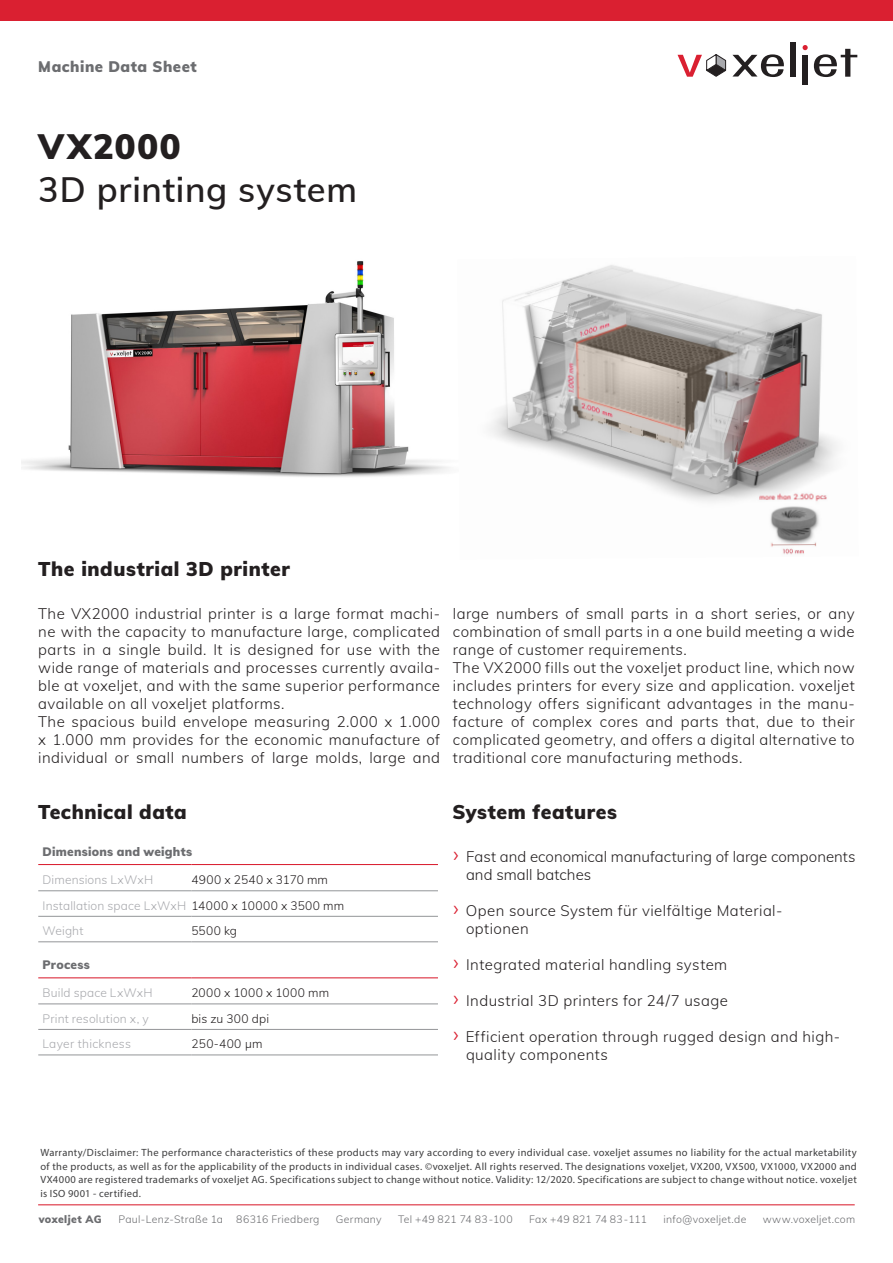
<style>
.page{position:relative;width:893px;height:1263px;background:#fff}
.page>*{position:absolute;margin:0;border:0;box-sizing:border-box;transform-origin:0 0}
.t1{font:600 34.5px "Muli";letter-spacing:.02em;color:#231f20}
.t2{font:900 34.5px "Muli";letter-spacing:.05em;color:#231f20}
.t3{font:900 19.5px "Muli";letter-spacing:.03em;color:#231f20}
.Stichpunkte{font:300 15px/18px "Muli";letter-spacing:.03em;color:#231f20;text-align:justify}
.Stichpunkte-2{font:300 15px/18px "Muli";color:#231f20}
.t4{font:900 15px "Muli";letter-spacing:.035em;color:#6c6d70}
.t5{font:300 12px "Muli";letter-spacing:.015em;color:#a8a9ad}
.t6{font:300 12px "Muli";letter-spacing:.025em;color:#231f20}
.t7{font:900 12px "Muli";letter-spacing:.02em;color:#6c6d70}
.t8{font:10.5px/13.5px "Myriad Pro";letter-spacing:.035em;color:#3e3e3f;text-align:justify}
.t9{font:300 10.5px "Muli";letter-spacing:.03em;color:#6c6d70}
.t10{font:900 10.5px "Muli";letter-spacing:.04em;color:#6c6d70}
.s1{color:#231f20}
.s2{font-size:22.5px;color:#da2031}
</style>
<div class="page">
<img style="left:21px;top:261px;width:428px;height:216px">
<img style="left:489px;top:265px;width:349px;height:290px">
<hr style="left:38px;top:864px;width:153px;height:1px;background:#da2031">
<hr style="left:191px;top:864px;width:247px;height:1px;background:#da2031">
<hr style="left:38px;top:890px;width:153px;height:1px;background:#939598">
<hr style="left:191px;top:890px;width:247px;height:1px;background:#939598">
<hr style="left:38px;top:916px;width:153px;height:1px;background:#939598">
<hr style="left:191px;top:916px;width:247px;height:1px;background:#939598">
<hr style="left:38px;top:941px;width:153px;height:1px;background:#939598">
<hr style="left:191px;top:941px;width:247px;height:1px;background:#939598">
<hr style="left:38px;top:977px;width:153px;height:1px;background:#da2031">
<hr style="left:191px;top:977px;width:247px;height:1px;background:#da2031">
<hr style="left:38px;top:1004px;width:153px;height:1px;background:#939598">
<hr style="left:191px;top:1004px;width:247px;height:1px;background:#939598">
<hr style="left:38px;top:1029px;width:153px;height:1px;background:#939598">
<hr style="left:38px;top:1055px;width:153px;height:1px;background:#939598">
<hr style="left:191px;top:1029px;width:247px;height:1px;background:#939598">
<hr style="left:191px;top:1055px;width:247px;height:1px;background:#939598">
<hr style="left:38px;top:1204px;width:817px;height:1px;background:#da2031">
<div style="left:0;top:0;width:893px;height:20px;background:#da2031"></div>
<div style="left:790px;top:43px;width:5px;height:34px;background:#231f20"></div>
<svg style="left:814px;top:49px;width:43px;height:28px"></svg>
<div style="left:803px;top:55px;width:5px;height:30px;background:#231f20"></div>
<svg style="left:803px;top:45px;width:5px;height:5px"></svg>
<svg style="left:732px;top:54px;width:52px;height:23px"></svg>
<svg style="left:677px;top:54px;width:49px;height:23px"></svg>
<p class="t4" style="left:38px;top:56px;width:160px">Machine Data Sheet</p>
<h1 class="t2" style="left:38px;top:121px;width:144px">VX2000</h1>
<h1 class="t1" style="left:38px;top:165px;width:320px">3D printing system</h1>
<p class="t3" style="left:38px;top:555px;width:253px">The industrial 3D printer</p>
<p class="Stichpunkte" style="left:38px;top:604px;width:403px">The VX2000 industrial printer is a large format machi&shy;ne with the capacity to manufacture large, complicated parts in a single build. It is designed for use with the wide range of materials and processes currently availa&shy;ble at voxeljet, and with the same superior performance available on all voxeljet platforms.</p>
<p class="Stichpunkte" style="left:38px;top:712px;width:403px">The spacious build envelope measuring 2.000 x 1.000 x 1.000 mm provides for the economic manufacture of individual or small numbers of large molds, large and</p>
<p class="t3" style="left:38px;top:798px;width:150px">Technical data</p>
<p class="t7" style="left:43px;top:843px;width:151px">Dimensions and weights</p>
<p class="t5" style="left:43px;top:871px;width:112px">Dimensions LxWxH</p>
<p class="t6" style="left:191px;top:871px;width:138px">4900 x 2540 x 3170 mm</p>
<p class="t5" style="left:43px;top:896px;width:303px">Installation space LxWxH <span class="s1">14000 x 10000 x 3500 mm</span></p>
<p class="t5" style="left:43px;top:922px;width:42px">Weight</p>
<p class="t6" style="left:191px;top:922px;width:47px">5500 kg</p>
<p class="t7" style="left:43px;top:956px;width:49px">Process</p>
<p class="t5" style="left:43px;top:984px;width:112px">Build space LxWxH</p>
<p class="t6" style="left:191px;top:984px;width:139px">2000 x 1000 x 1000 mm</p>
<p class="t5" style="left:43px;top:1010px;width:108px">Print resolution x, y</p>
<p class="t6" style="left:191px;top:1010px;width:79px">bis zu 300 dpi</p>
<p class="t5" style="left:43px;top:1035px;width:90px">Layer thickness</p>
<p class="t6" style="left:191px;top:1035px;width:73px">250-400 µm</p>
<p class="Stichpunkte" style="left:453px;top:604px;width:403px">large numbers of small parts in a short series, or any combination of small parts in a one build meeting a wide range of customer requirements.</p>
<p class="Stichpunkte" style="left:453px;top:658px;width:403px">The VX2000 fills out the voxeljet product line, which now includes printers for every size and application. voxeljet technology offers significant advantages in the manu&shy;facture of complex cores and parts that, due to their complicated geometry, and offers a digital alternative to traditional core manufacturing methods.</p>
<p class="t3" style="left:452px;top:798px;width:166px">System features</p>
<p class="Stichpunkte-2" style="left:466px;top:847px;width:391px;text-indent:-13px"><span class="s2">›</span> Fast and economical manufacturing of large components and small batches</p>
<p class="Stichpunkte" style="left:453px;top:901px;width:331px"><span class="s2">›</span> Open source System für vielfältige Material-</p>
<p class="Stichpunkte" style="left:466px;top:919px;width:64px">optionen</p>
<p class="Stichpunkte" style="left:453px;top:955px;width:275px"><span class="s2">›</span> Integrated material handling system</p>
<p class="Stichpunkte" style="left:453px;top:991px;width:276px"><span class="s2">›</span> Industrial 3D printers for 24/7 usage</p>
<p class="Stichpunkte" style="left:466px;top:1027px;width:376px;text-indent:-13px"><span class="s2">›</span> Efficient operation through rugged design and high&shy;quality components</p>
<p class="t8" style="left:40px;top:1146px;width:818px">Warranty/Disclaimer: The performance characteristics of these products may vary according to every individual case. voxeljet assumes no liability for the actual marketability of the products, as well as for the applicability of the products in individual cases. ©voxeljet. All rights reserved. The designations voxeljet, VX200, VX500, VX1000, VX2000 and VX4000 are registered trademarks of voxeljet AG. Specifications subject to change without notice. Validity: 12/2020. Specifications are subject to change without notice. voxeljet is ISO 9001 - certified.</p>
<p class="t10" style="left:39px;top:1211px;width:64px">voxeljet AG</p>
<p class="t9" style="left:119px;top:1211px;width:106px">Paul-Lenz-Straße 1a</p>
<p class="t9" style="left:236px;top:1211px;width:85px">86316 Friedberg</p>
<p class="t9" style="left:336px;top:1211px;width:47px">Germany</p>
<p class="t9" style="left:398px;top:1211px;width:116px">Tel +49 821 74 83-100</p>
<p class="t9" style="left:529px;top:1211px;width:120px">Fax +49 821 74 83-111</p>
<p class="t9" style="left:663px;top:1211px;width:84px">info@voxeljet.de</p>
<p class="t9" style="left:763px;top:1211px;width:94px">www.voxeljet.com</p>
</div>
